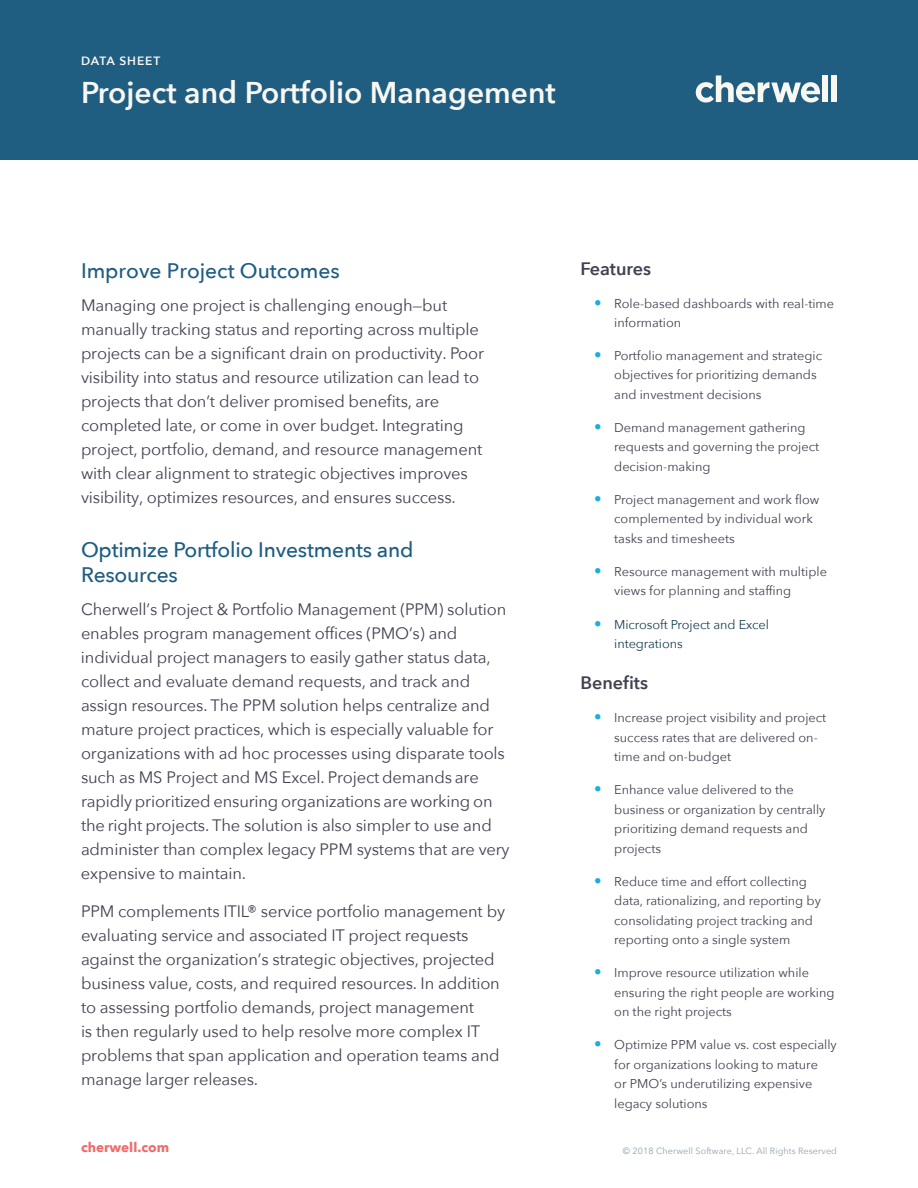
<style>
.page{position:relative;width:918px;height:1188px;background:#fff}
.page>*{position:absolute;margin:0;border:0;box-sizing:border-box;transform-origin:0 0}
.t1{font:600 30px "Avenir Next";color:#f8f7f1}
.t2{font:500 21px/25.2px "Avenir Next";letter-spacing:-.01em;color:#1f5d81}
.t3{font:600 18px "Avenir Next";color:#404251}
.t4{font:16.5px/24px "Avenir Next";letter-spacing:-.01em;color:#404251}
.t5{font:700 13.5px "Avenir Next";color:#f16a6a}
.t6{font:12.75px/19.5px "Avenir Next";color:#404251}
.t7{font:12.75px/19.5px "Avenir Next";letter-spacing:-.005em;color:#1c4054}
.t8{font:600 12px "Avenir Next";letter-spacing:.075em;color:#f8f7f1}
.t9{font:9px "Avenir Next";letter-spacing:.01em;color:#90a3ad}
.s1{font-size:15px;color:#1aaedd}
</style>
<div class="page">
<div style="left:0;top:0;width:918px;height:160px;background:#1f5d81"></div>
<div style="left:822px;top:75px;width:6px;height:27px;background:#f8f7f1"></div>
<div style="left:831px;top:75px;width:6px;height:27px;background:#f8f7f1"></div>
<svg style="left:696px;top:75px;width:124px;height:28px"></svg>
<p class="t8" style="left:81px;top:51px;width:81px">DATA SHEET</p>
<h1 class="t1" style="left:81px;top:66px;width:476px">Project and Portfolio Management</h1>
<p class="t2" style="left:81px;top:257px;width:260px">Improve Project Outcomes</p>
<p class="t4" style="left:81px;top:292px;width:405px">Managing one project is challenging enough—but manually tracking status and reporting across multiple projects can be a significant drain on productivity. Poor visibility into status and resource utilization can lead to projects that don’t deliver promised benefits, are completed late, or come in over budget. Integrating project, portfolio, demand, and resource management with clear alignment to strategic objectives improves visibility, optimizes resources, and ensures success.</p>
<p class="t2" style="left:81px;top:536px;width:334px">Optimize Portfolio Investments and<br>Resources</p>
<p class="t4" style="left:81px;top:597px;width:430px">Cherwell’s Project &amp; Portfolio Management (PPM) solution enables program management offices (PMO’s) and individual project managers to easily gather status data, collect and evaluate demand requests, and track and assign resources. The PPM solution helps centralize and mature project practices, which is especially valuable for organizations with ad hoc processes using disparate tools such as MS Project and MS Excel. Project demands are rapidly prioritized ensuring organizations are working on the right projects. The solution is also simpler to use and administer than complex legacy PPM systems that are very expensive to maintain.</p>
<p class="t4" style="left:81px;top:898px;width:426px">PPM complements ITIL® service portfolio management by evaluating service and associated IT project requests against the organization’s strategic objectives, projected business value, costs, and required resources. In addition to assessing portfolio demands, project management<br>is then regularly used to help resolve more complex IT problems that span application and operation teams and manage larger releases.</p>
<p class="t5" style="left:81px;top:1136px;width:90px">cherwell.com</p>
<p class="t3" style="left:580px;top:253px;width:72px">Features</p>
<p class="t6" style="left:614px;top:293px;width:221px;text-indent:-20px"><span class="s1">•</span> Role-based dashboards with real-time information</p>
<p class="t6" style="left:614px;top:345px;width:209px;text-indent:-20px"><span class="s1">•</span> Portfolio management and strategic objectives for prioritizing demands and investment decisions</p>
<p class="t6" style="left:614px;top:417px;width:206px;text-indent:-20px"><span class="s1">•</span> Demand management gathering requests and governing the project decision-making</p>
<p class="t6" style="left:614px;top:489px;width:207px;text-indent:-20px"><span class="s1">•</span> Project management and work flow complemented by individual work tasks and timesheets</p>
<p class="t6" style="left:614px;top:561px;width:214px;text-indent:-20px"><span class="s1">•</span> Resource management with multiple views for planning and staffing</p>
<p class="t7" style="left:614px;top:614px;width:156px;text-indent:-20px"><span class="s1">•</span> Microsoft Project and Excel integrations</p>
<p class="t3" style="left:580px;top:668px;width:69px">Benefits</p>
<p class="t6" style="left:614px;top:708px;width:214px;text-indent:-20px"><span class="s1">•</span> Increase project visibility and project success rates that are delivered on&shy;time and on-budget</p>
<p class="t6" style="left:614px;top:780px;width:213px;text-indent:-20px"><span class="s1">•</span> Enhance value delivered to the business or organization by centrally prioritizing demand requests and projects</p>
<p class="t6" style="left:614px;top:871px;width:208px;text-indent:-20px"><span class="s1">•</span> Reduce time and effort collecting data, rationalizing, and reporting by consolidating project tracking and reporting onto a single system</p>
<p class="t6" style="left:614px;top:963px;width:222px;text-indent:-20px"><span class="s1">•</span> Improve resource utilization while ensuring the right people are working on the right projects</p>
<p class="t6" style="left:614px;top:1035px;width:224px;text-indent:-20px"><span class="s1">•</span> Optimize PPM value vs. cost especially for organizations looking to mature<br>or PMO’s underutilizing expensive legacy solutions</p>
<p class="t9" style="left:623px;top:1143px;width:216px">© 2018 Cherwell Software, LLC. All Rights Reserved</p>
</div>
